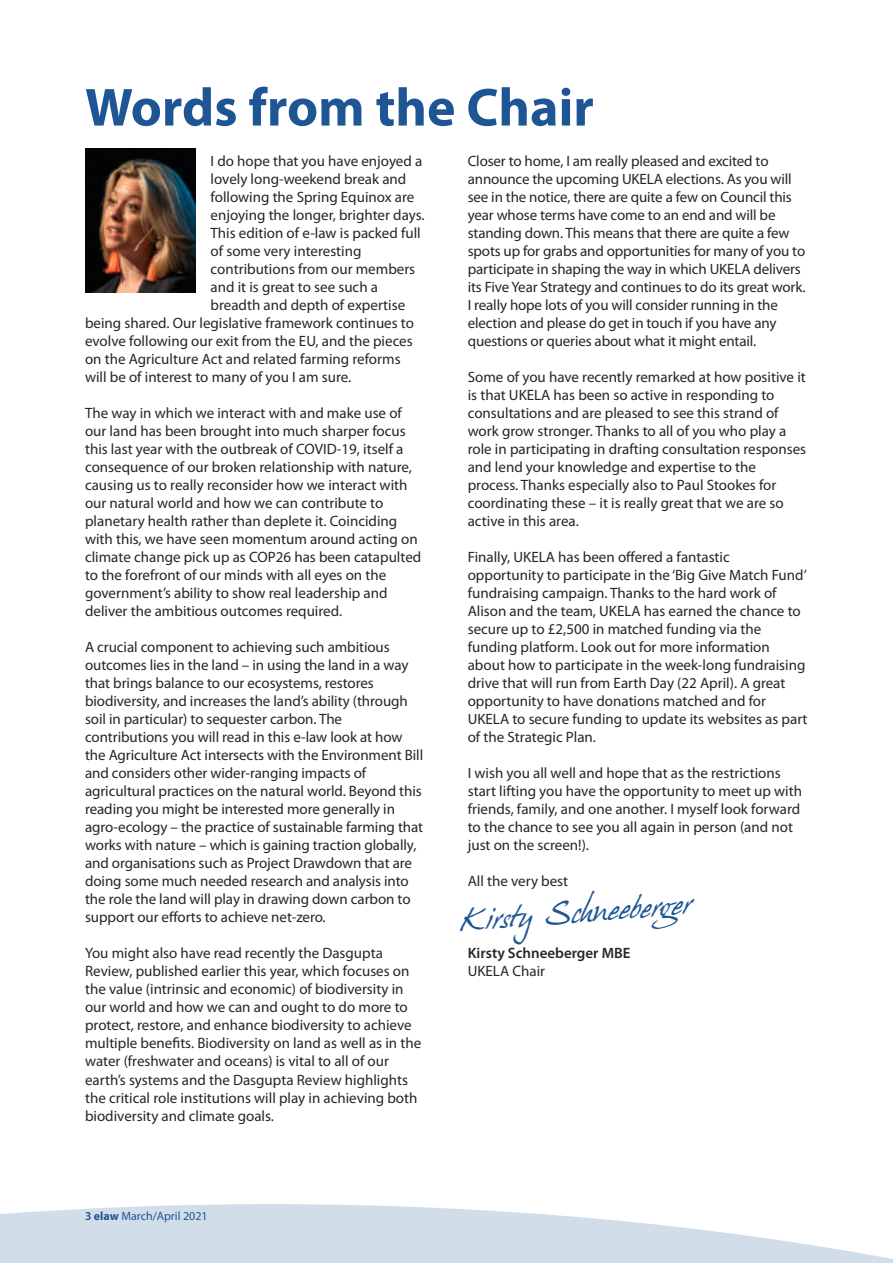
<style>
.page{position:relative;width:893px;height:1263px;background:#fff}
.page>*{position:absolute;margin:0;border:0;box-sizing:border-box;transform-origin:0 0}
.t1{font:700 54px "Myriad Pro";color:#1e5594}
.t2{font:27px "Hans Hand";color:#1e5594}
.t3{font:15px/18px "Myriad Pro";color:#272526}
.t4{font:600 15px "Myriad Pro";color:#272526}
.t5{font:12px "Myriad Pro";color:#1e5594}
.s1{font-weight:600}
.s2{font-weight:700}
</style>
<div class="page">
<svg style="left:0;top:1204px;width:893px;height:59px;fill:#d2ddea"></svg>
<img style="left:85px;top:148px;width:111px;height:144px">
<h1 class="t1" style="left:85px;top:87px;width:510px">Words from the Chair</h1>
<p class="t3" style="left:211px;top:154px;width:213px">I do hope that you have enjoyed a</p>
<p class="t3" style="left:211px;top:172px;width:197px">lovely long-weekend break and</p>
<p class="t3" style="left:211px;top:190px;width:205px">following the Spring Equinox are</p>
<p class="t3" style="left:211px;top:208px;width:216px">enjoying the longer, brighter days.</p>
<p class="t3" style="left:211px;top:226px;width:212px">This edition of e-law is packed full</p>
<p class="t3" style="left:211px;top:244px;width:152px">of some very interesting</p>
<p class="t3" style="left:211px;top:262px;width:206px">contributions from our members</p>
<p class="t3" style="left:211px;top:280px;width:169px">and it is great to see such a</p>
<p class="t3" style="left:211px;top:298px;width:196px">breadth and depth of expertise</p>
<p class="t3" style="left:85px;top:316px;width:330px">being shared. Our legislative framework continues to</p>
<p class="t3" style="left:85px;top:334px;width:329px">evolve following our exit from the EU, and the pieces</p>
<p class="t3" style="left:85px;top:352px;width:317px">on the Agriculture Act and related farming reforms</p>
<p class="t3" style="left:85px;top:370px;width:268px">will be of interest to many of you I am sure.</p>
<p class="t3" style="left:85px;top:406px;width:338px">The way in which we interact with and make use of our land has been brought into much sharper focus this last year with the outbreak of COVID-19, itself a consequence of our broken relationship with nature, causing us to really reconsider how we interact with our natural world and how we can contribute to planetary health rather than deplete it. Coinciding with this, we have seen momentum around acting on climate change pick up as COP26 has been catapulted to the forefront of our minds with all eyes on the government’s ability to show real leadership and deliver the ambitious outcomes required.</p>
<p class="t3" style="left:85px;top:640px;width:340px">A crucial component to achieving such ambitious outcomes lies in the land – in using the land in a way that brings balance to our ecosystems, restores biodiversity, and increases the land’s ability (through soil in particular) to sequester carbon. The contributions you will read in this e-law look at how the Agriculture Act intersects with the Environment Bill and considers other wider-ranging impacts of agricultural practices on the natural world. Beyond this reading you might be interested more generally in agro-ecology – the practice of sustainable farming that works with nature – which is gaining traction globally, and organisations such as Project Drawdown that are doing some much needed research and analysis into the role the land will play in drawing down carbon to support our efforts to achieve net-zero.</p>
<p class="t3" style="left:85px;top:946px;width:338px">You might also have read recently the Dasgupta Review, published earlier this year, which focuses on the value (intrinsic and economic) of biodiversity in our world and how we can and ought to do more to protect, restore, and enhance biodiversity to achieve multiple benefits. Biodiversity on land as well as in the water (freshwater and oceans) is vital to all of our earth’s systems and the Dasgupta Review highlights the critical role institutions will play in achieving both biodiversity and climate goals.</p>
<p class="t3" style="left:468px;top:154px;width:339px">Closer to home, I am really pleased and excited to announce the upcoming UKELA elections. As you will see in the notice, there are quite a few on Council this year whose terms have come to an end and will be standing down. This means that there are quite a few spots up for grabs and opportunities for many of you to participate in shaping the way in which UKELA delivers its Five Year Strategy and continues to do its great work.<br>I really hope lots of you will consider running in the election and please do get in touch if you have any questions or queries about what it might entail.</p>
<p class="t3" style="left:468px;top:370px;width:340px">Some of you have recently remarked at how positive it is that UKELA has been so active in responding to consultations and are pleased to see this strand of work grow stronger. Thanks to all of you who play a role in participating in drafting consultation responses and lend your knowledge and expertise to the process. Thanks especially also to Paul Stookes for coordinating these – it is really great that we are so active in this area.</p>
<p class="t3" style="left:468px;top:550px;width:341px">Finally, UKELA has been offered a fantastic opportunity to participate in the ‘Big Give Match Fund’ fundraising campaign. Thanks to the hard work of Alison and the team, UKELA has earned the chance to secure up to £2,500 in matched funding via the funding platform. Look out for more information about how to participate in the week-long fundraising drive that will run from Earth Day (22 April). A great opportunity to have donations matched and for UKELA to secure funding to update its websites as part of the Strategic Plan.</p>
<p class="t3" style="left:468px;top:766px;width:336px">I wish you all well and hope that as the restrictions start lifting you have the opportunity to meet up with friends, family, and one another. I myself look forward to the chance to see you all again in person (and not just on the screen!).</p>
<p class="t3" style="left:468px;top:874px;width:102px">All the very best</p>
<h2 class="t2" style="left:459px;top:905px;width:233px;rotate:-4deg">Kirsty Schneeberger</h2>
<p class="t4" style="left:468px;top:948px;width:164px">Kirsty Schneeberger MBE</p>
<p class="t3" style="left:468px;top:964px;width:79px">UKELA Chair</p>
<p class="t5" style="left:85px;top:1212px;width:124px"><span class="s1">3</span> <span class="s2">elaw</span> March/April 2021</p>
</div>
